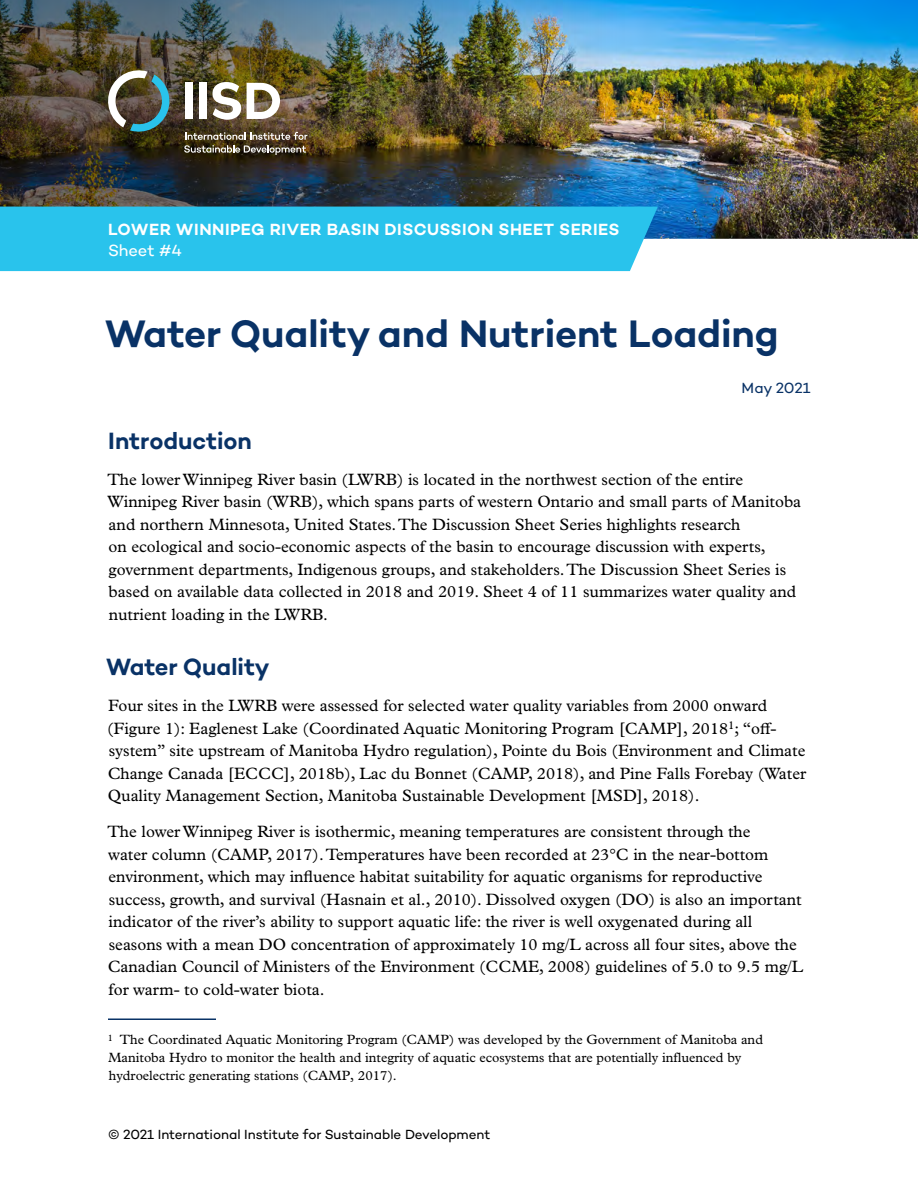
<style>
.page{position:relative;width:918px;height:1188px;background:#fff}
.page>*{position:absolute;margin:0;border:0;box-sizing:border-box;transform-origin:0 0}
.t1{font:600 39px "Campton";color:#093266}
.t2{font:600 24px "Campton";color:#093266}
.t3{font:16.5px/22.5px "Plantin MT Pro";color:#000}
.t4{font:600 16.5px "Campton";letter-spacing:.025em;color:#fff}
.t5{font:16.5px "Campton";letter-spacing:-.005em;color:#fff}
.t6{font:15px "Campton";letter-spacing:-.01em;color:#093266}
.t7{font:13.5px/18px "Plantin MT Pro";color:#000}
.t8{font:13.5px "Campton";letter-spacing:-.005em;color:#000}
</style>
<div class="page">
<img style="left:0;top:0;width:918px;height:239px">
<div style="left:0;top:207px;width:658px;height:64px;background:#29c3ec"></div>
<svg style="left:108px;top:70px;width:65px;height:65px;background:#5f6a61"></svg>
<img style="left:184px;top:132px;width:123px;height:23px">
<svg style="left:212px;top:82px;width:29px;height:38px"></svg>
<div style="left:185px;top:83px;width:8px;height:36px;background:#fff"></div>
<div style="left:199px;top:83px;width:8px;height:36px;background:#fff"></div>
<svg style="left:247px;top:83px;width:33px;height:36px"></svg>
<hr style="left:108px;top:1018px;width:108px;height:2px;background:#093266">
<p class="t4" style="left:108px;top:219px;width:513px">LOWER WINNIPEG RIVER BASIN DISCUSSION SHEET SERIES</p>
<p class="t5" style="left:108px;top:240px;width:75px">Sheet #4</p>
<h1 class="t1" style="left:105px;top:308px;width:675px">Water Quality and Nutrient Loading</h1>
<p class="t6" style="left:742px;top:379px;width:70px">May 2021</p>
<h2 class="t2" style="left:108px;top:425px;width:145px">Introduction</h2>
<p class="t3" style="left:107px;top:468px;width:695px">The lower Winnipeg River basin (LWRB) is located in the northwest section of the entire Winnipeg River basin (WRB), which spans parts of western Ontario and small parts of Manitoba and northern Minnesota, United States. The Discussion Sheet Series highlights research<br>on ecological and socio-economic aspects of the basin to encourage discussion with experts, government departments, Indigenous groups, and stakeholders. The Discussion Sheet Series is based on available data collected in 2018 and 2019. Sheet 4 of 11 summarizes water quality and nutrient loading in the LWRB.</p>
<h2 class="t2" style="left:106px;top:652px;width:165px">Water Quality</h2>
<p class="t3" style="left:107px;top:694px;width:701px">Four sites in the LWRB were assessed for selected water quality variables from 2000 onward (Figure 1): Eaglenest Lake (Coordinated Aquatic Monitoring Program [CAMP], 2018<sup>1</sup>; “off&shy;system” site upstream of Manitoba Hydro regulation), Pointe du Bois (Environment and Climate Change Canada [ECCC], 2018b), Lac du Bonnet (CAMP, 2018), and Pine Falls Forebay (Water Quality Management Section, Manitoba Sustainable Development [MSD], 2018).</p>
<p class="t3" style="left:107px;top:820px;width:697px">The lower Winnipeg River is isothermic, meaning temperatures are consistent through the<br>water column (CAMP, 2017). Temperatures have been recorded at 23°C in the near-bottom environment, which may influence habitat suitability for aquatic organisms for reproductive success, growth, and survival (Hasnain et al., 2010). Dissolved oxygen (DO) is also an important indicator of the river’s ability to support aquatic life: the river is well oxygenated during all seasons with a mean DO concentration of approximately 10 mg/L across all four sites, above the Canadian Council of Ministers of the Environment (CCME, 2008) guidelines of 5.0 to 9.5 mg/L for warm- to cold-water biota.</p>
<p class="t7" style="left:108px;top:1031px;width:657px"><sup>1</sup> The Coordinated Aquatic Monitoring Program (CAMP) was developed by the Government of Manitoba and<br>Manitoba Hydro to monitor the health and integrity of aquatic ecosystems that are potentially influenced by hydroelectric generating stations (CAMP, 2017).</p>
<p class="t8" style="left:108px;top:1126px;width:384px">© 2021 International Institute for Sustainable Development</p>
</div>
